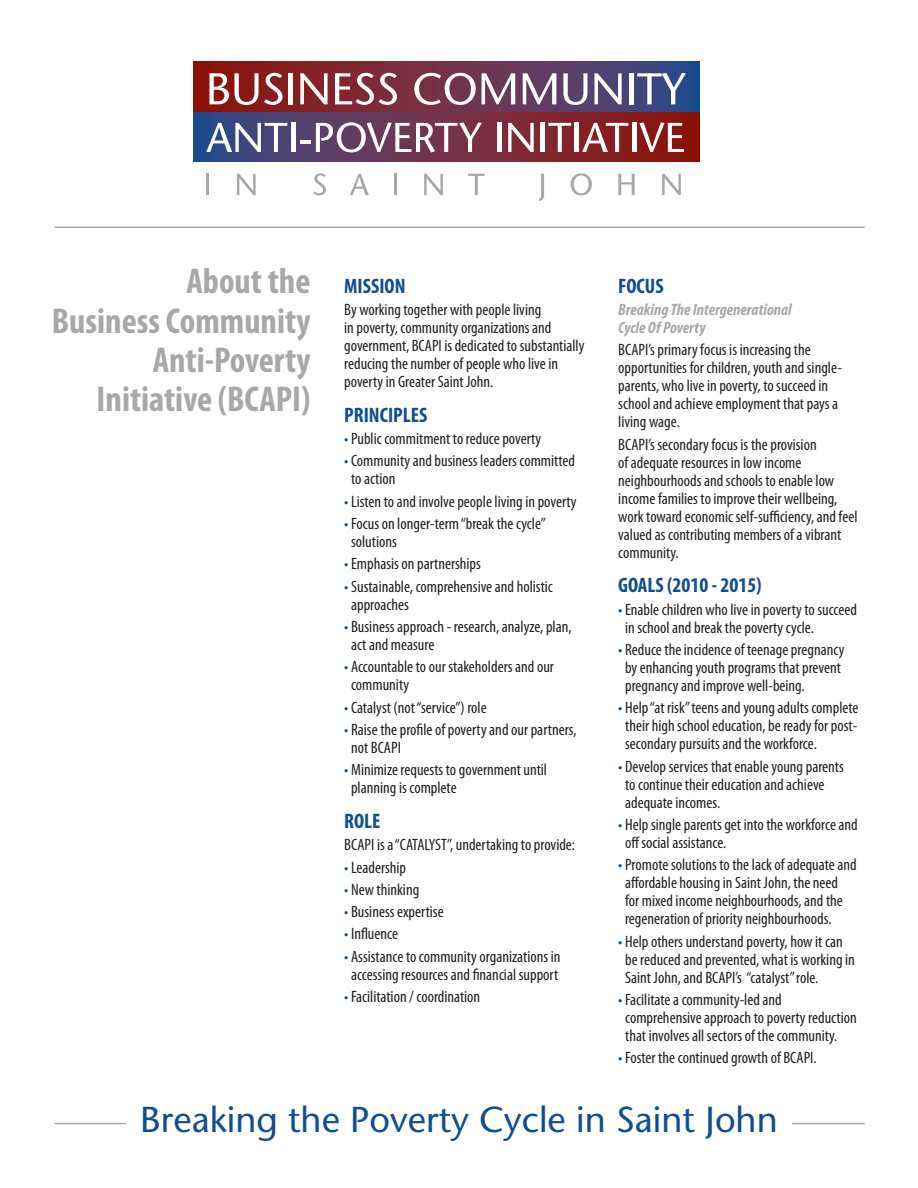
<style>
.page{position:relative;width:918px;height:1188px;background:#fff}
.page>*{position:absolute;margin:0;border:0;box-sizing:border-box;transform-origin:0 0}
.t1{font:700 condensed 36px/39.2px "Myriad Pro";color:#a9a7a7;text-align:right}
.t2{font:36px "Stone Sans";color:#114e91}
.t3{font:700 condensed 21px "Myriad Pro";color:#114e91}
.t4{font:condensed 16.5px/18px "Myriad Pro";color:#231f20}
.t5{font:italic 700 condensed 16.5px/18px "Myriad Pro";color:#a9a7a7}
.s1{color:#114e91}
</style>
<div class="page">
<svg style="left:193px;top:111px;width:507px;height:50px;background:#6c334b"></svg>
<svg style="left:193px;top:62px;width:507px;height:49px;background:#6b324b"></svg>
<svg style="left:209px;top:73px;width:74px;height:32px"></svg>
<hr style="left:289px;top:73px;width:4px;height:31px;background:#fff">
<svg style="left:300px;top:73px;width:28px;height:31px"></svg>
<svg style="left:335px;top:73px;width:62px;height:32px"></svg>
<svg style="left:414px;top:73px;width:62px;height:32px"></svg>
<svg style="left:482px;top:73px;width:33px;height:31px"></svg>
<svg style="left:523px;top:73px;width:33px;height:31px"></svg>
<svg style="left:563px;top:73px;width:24px;height:32px"></svg>
<svg style="left:594px;top:73px;width:28px;height:31px"></svg>
<hr style="left:629px;top:73px;width:4px;height:31px;background:#fff">
<svg style="left:637px;top:73px;width:49px;height:31px"></svg>
<svg style="left:206px;top:123px;width:81px;height:29px"></svg>
<hr style="left:291px;top:123px;width:4px;height:29px;background:#fff">
<hr style="left:300px;top:140px;width:11px;height:4px;background:#fff">
<svg style="left:316px;top:122px;width:166px;height:30px"></svg>
<hr style="left:497px;top:123px;width:4px;height:29px;background:#fff">
<svg style="left:508px;top:123px;width:26px;height:29px"></svg>
<hr style="left:541px;top:123px;width:4px;height:29px;background:#fff">
<svg style="left:548px;top:123px;width:23px;height:29px"></svg>
<hr style="left:575px;top:123px;width:4px;height:29px;background:#fff">
<svg style="left:582px;top:123px;width:46px;height:29px"></svg>
<hr style="left:632px;top:123px;width:4px;height:29px;background:#fff">
<svg style="left:639px;top:122px;width:45px;height:30px"></svg>
<hr style="left:206px;top:174px;width:3px;height:21px;background:#a9a7a7">
<svg style="left:237px;top:174px;width:19px;height:21px"></svg>
<svg style="left:313px;top:173px;width:13px;height:22px"></svg>
<svg style="left:350px;top:174px;width:19px;height:21px"></svg>
<hr style="left:394px;top:174px;width:3px;height:21px;background:#a9a7a7">
<svg style="left:424px;top:174px;width:19px;height:21px"></svg>
<svg style="left:468px;top:174px;width:17px;height:21px"></svg>
<svg style="left:539px;top:174px;width:5px;height:27px"></svg>
<svg style="left:571px;top:173px;width:21px;height:22px"></svg>
<svg style="left:618px;top:174px;width:17px;height:21px"></svg>
<svg style="left:662px;top:174px;width:19px;height:21px"></svg>
<hr style="left:55px;top:1123px;width:810px;height:1px;background:#a9a7a7">
<div style="left:126px;top:1103px;width:666px;height:45px;background:#fff"></div>
<hr style="left:55px;top:227px;width:810px;height:1px;background:#a9a7a7">
<h1 class="t1" style="left:52px;top:261px;width:260px">About the<br>Business Community<br>Anti-Poverty<br>Initiative (BCAPI)</h1>
<p class="t3" style="left:618px;top:273px;width:47px">FOCUS</p>
<p class="t5" style="left:618px;top:300px;width:175px">Breaking The Intergenerational<br>Cycle Of Poverty</p>
<p class="t4" style="left:618px;top:341px;width:225px">BCAPI’s primary focus is increasing the opportunities for children, youth and single&shy;parents, who live in poverty, to succeed in school and achieve employment that pays a living wage.</p>
<p class="t4" style="left:618px;top:435px;width:241px">BCAPI’s secondary focus is the provision<br>of adequate resources in low income neighbourhoods and schools to enable low income families to improve their wellbeing, work toward economic self-sufficiency, and feel valued as contributing members of a vibrant community.</p>
<p class="t3" style="left:618px;top:572px;width:145px">GOALS (2010 - 2015)</p>
<p class="t4" style="left:625px;top:600px;width:233px;text-indent:-7px"><span class="s1">•</span> Enable children who live in poverty to succeed in school and break the poverty cycle.</p>
<p class="t4" style="left:625px;top:640px;width:221px;text-indent:-7px"><span class="s1">•</span> Reduce the incidence of teenage pregnancy by enhancing youth programs that prevent pregnancy and improve well-being.</p>
<p class="t4" style="left:625px;top:699px;width:235px;text-align:justify;text-indent:-7px"><span class="s1">•</span> Help “at risk” teens and young adults complete their high school education, be ready for post&shy;secondary pursuits and the workforce.</p>
<p class="t4" style="left:625px;top:757px;width:220px;text-indent:-7px"><span class="s1">•</span> Develop services that enable young parents to continue their education and achieve adequate incomes.</p>
<p class="t4" style="left:625px;top:815px;width:234px;text-indent:-7px"><span class="s1">•</span> Help single parents get into the workforce and off social assistance.</p>
<p class="t4" style="left:625px;top:856px;width:233px;text-indent:-7px"><span class="s1">•</span> Promote solutions to the lack of adequate and affordable housing in Saint John, the need<br>for mixed income neighbourhoods, and the regeneration of priority neighbourhoods.</p>
<p class="t4" style="left:625px;top:932px;width:231px;text-indent:-7px"><span class="s1">•</span> Help others understand poverty, how it can be reduced and prevented, what is working in<br>Saint John, and BCAPI’s “catalyst” role.</p>
<p class="t4" style="left:625px;top:990px;width:233px;text-indent:-7px"><span class="s1">•</span> Facilitate a community-led and comprehensive approach to poverty reduction that involves all sectors of the community.</p>
<p class="t4" style="left:618px;top:1049px;width:200px"><span class="s1">•</span> Foster the continued growth of BCAPI.</p>
<h1 class="t2" style="left:140px;top:1097px;width:639px">Breaking the Poverty Cycle in Saint John</h1>
<p class="t3" style="left:344px;top:273px;width:63px">MISSION</p>
<p class="t4" style="left:344px;top:300px;width:242px">By working together with people living<br>in poverty, community organizations and government, BCAPI is dedicated to substantially reducing the number of people who live in poverty in Greater Saint John.</p>
<p class="t3" style="left:344px;top:402px;width:85px">PRINCIPLES</p>
<p class="t4" style="left:344px;top:429px;width:198px"><span class="s1">•</span> Public commitment to reduce poverty</p>
<p class="t4" style="left:351px;top:452px;width:225px;text-indent:-7px"><span class="s1">•</span> Community and business leaders committed to action</p>
<p class="t4" style="left:344px;top:492px;width:234px"><span class="s1">•</span> Listen to and involve people living in poverty</p>
<p class="t4" style="left:351px;top:514px;width:196px;text-indent:-7px"><span class="s1">•</span> Focus on longer-term “break the cycle” solutions</p>
<p class="t4" style="left:344px;top:555px;width:138px"><span class="s1">•</span> Emphasis on partnerships</p>
<p class="t4" style="left:351px;top:577px;width:203px;text-indent:-7px"><span class="s1">•</span> Sustainable, comprehensive and holistic approaches</p>
<p class="t4" style="left:351px;top:617px;width:222px;text-indent:-7px"><span class="s1">•</span> Business approach - research, analyze, plan, act and measure</p>
<p class="t4" style="left:351px;top:658px;width:204px;text-indent:-7px"><span class="s1">•</span> Accountable to our stakeholders and our community</p>
<p class="t4" style="left:344px;top:698px;width:144px"><span class="s1">•</span> Catalyst (not “service”) role</p>
<p class="t4" style="left:351px;top:720px;width:227px;text-indent:-7px"><span class="s1">•</span> Raise the profile of poverty and our partners, not BCAPI</p>
<p class="t4" style="left:351px;top:761px;width:198px;text-indent:-7px"><span class="s1">•</span> Minimize requests to government until planning is complete</p>
<p class="t3" style="left:344px;top:808px;width:38px">ROLE</p>
<p class="t4" style="left:344px;top:836px;width:232px">BCAPI is a “CATALYST”, undertaking to provide:</p>
<p class="t4" style="left:344px;top:858px;width:63px"><span class="s1">•</span> Leadership</p>
<p class="t4" style="left:344px;top:880px;width:77px"><span class="s1">•</span> New thinking</p>
<p class="t4" style="left:344px;top:903px;width:101px"><span class="s1">•</span> Business expertise</p>
<p class="t4" style="left:344px;top:925px;width:55px"><span class="s1">•</span> Influence</p>
<p class="t4" style="left:344px;top:947px;width:218px;text-align:center"><span class="s1">•</span> Assistance to community organizations in accessing resources and financial support</p>
<p class="t4" style="left:344px;top:987px;width:138px"><span class="s1">•</span> Facilitation / coordination</p>
</div>
